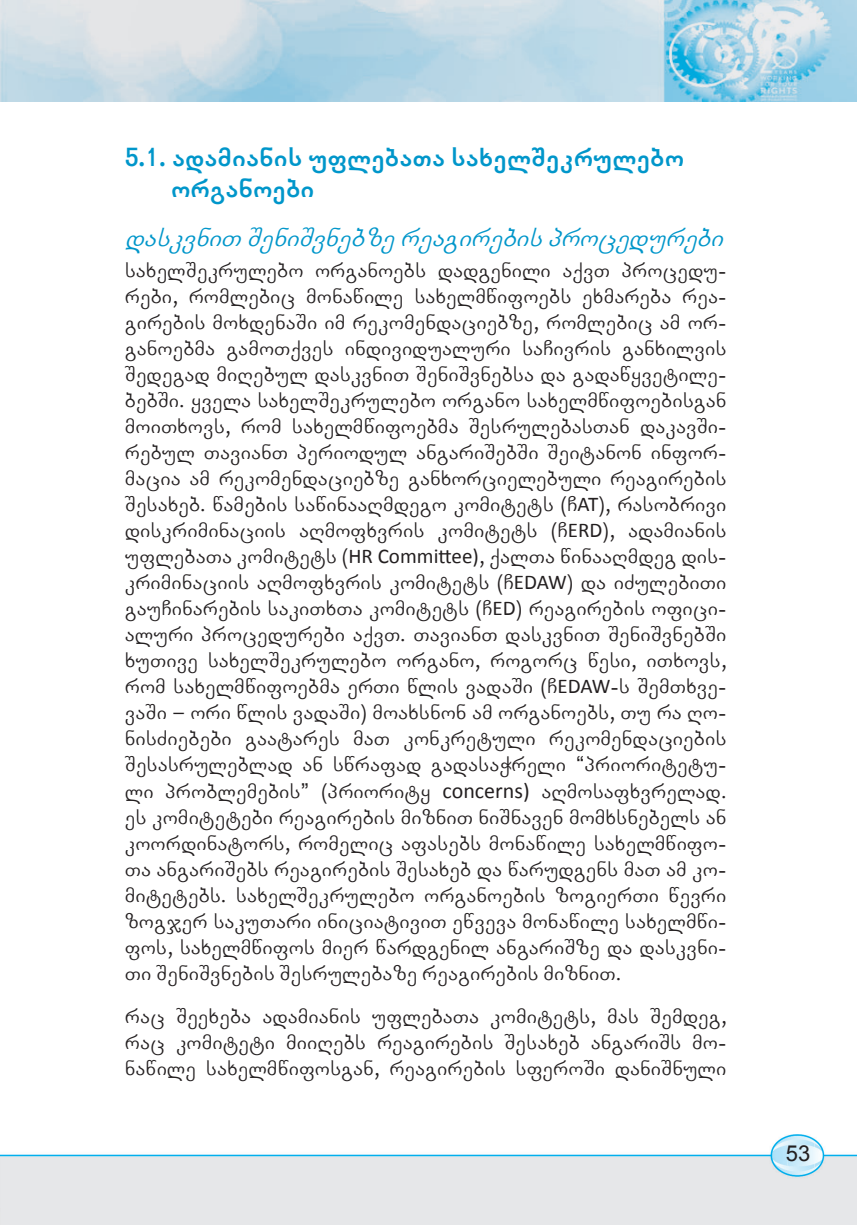
<style>
.page{position:relative;width:857px;height:1225px;background:#fff}
.page>*{position:absolute;margin:0;border:0;box-sizing:border-box;transform-origin:0 0}
.qvetavi{font:700 26px/31.2px "Kolhety";color:#0096ca}
.italiki{font:italic 26px "Kolhety Normal";color:#0096ca}
.t1{font:22px "Arial";color:#231f20}
.t2{font:21px/26px "Kolhety Normal";color:#231f20;text-align:justify}
.s1{font-family:"Calibri"}
.s2{font-family:"Calibri";font-size:22px}
</style>
<div class="page">
<img style="left:0;top:0;width:856px;height:101px">
<img style="left:0;top:1134px;width:856px;height:91px">
<p class="qvetavi" style="left:171px;top:144px;width:514px;text-indent:-46px">5.1. ADAMIANIS UFLEBATA SAXELSEKRULEBO<br>ORGANOEBI</p>
<p class="italiki" style="left:125px;top:224px;width:607px">DASKVNIT SENISVNEBZEREAGIREBISPROCEDUREBI</p>
<p class="t2" style="left:125px;top:259px;width:603px">SAXELSEKRULEBO ORGANOEBS DADGENILI AQVT PROCEDU-REBI, ROMLEBIC MONAWILE SAXELMWIFOEBS EXMAREBA REA-GIREBIS MOXDENASI IM REKOMENDACIEBZE, ROMLEBIC AM OR-GANOEBMA GAMOTQVES INDIVIDUALURI SACIVRIS GANXILVIS SEDEGAD MIREBUL DASKVNIT SENISVNEBSA DA GADAWYVETILE-BEBSI. YVELA SAXELSEKRULEBO ORGANO SAXELMWIFOEBISGAN MOITXOVS, ROM SAXELMWIFOEBMA SESRULEBASTAN DAKAVSI-REBUL TAVIANT PERIODUL ANGARISEBSI SEITANON INFOR-MACIA AM REKOMENDACIEBZE GANXORCIELEBULI REAGIREBIS SESAXEB. WAMEBIS SAWINAARMDEGO KOMITETS (C<span class="s1">AT</span>), RASOBRIVI DISKRIMINACIIS ARMOFXVRIS KOMITETS (C<span class="s1">ERD</span>), ADAMIANIS UFLEBATA KOMITETS (<span class="s1">HR Commitee)</span>, QALTA WINAARMDEG DIS-KRIMINACIIS ARMOFXVRIS KOMITETS (C<span class="s1">EDAW</span>) DA IZULEBITI GAUCINAREBIS SAKITXTA KOMITETS (C<span class="s1">ED</span>) REAGIREBIS OFICI-ALURI PROCEDUREBI AQVT. TAVIANT DASKVNIT SENISVNEBSI XUTIVE SAXELSEKRULEBO ORGANO, ROGORC WESI, ITXOVS, ROM SAXELMWIFOEBMA ERTI WLIS VADASI (C<span class="s1">EDAW</span>-S SEMTXVE-VASI – ORI WLIS VADASI) MOAXSNON AM ORGANOEBS, TU RA RO-NISZIEBEBI GAATARES MAT KONKRETULI REKOMENDACIEBIS SESASRULEBLAD AN SWRAFAD GADASAWRELI “PRIORITETU-LI PROBLEMEBIS” (PRIORITY <span class="s2">concerns)</span> ARMOSAFXVRELAD.<br>ES KOMITETEBI REAGIREBIS MIZNIT NISNAVEN MOMXSNEBELS AN KOORDINATORS, ROMELIC AFASEBS MONAWILE SAXELMWIFO-TA ANGARISEBS REAGIREBIS SESAXEB DA WARUDGENS MAT AM KO-MITETEBS. SAXELSEKRULEBO ORGANOEBIS ZOGIERTI WEVRI ZOGJER SAKUTARI INICIATIVIT EWVEVA MONAWILE SAXELMWI-FOS, SAXELMWIFOS MIER WARDGENIL ANGARISZE DA DASKVNI-TI SENISVNEBIS SESRULEBAZE REAGIREBIS MIZNIT.</p>
<p class="t2" style="left:125px;top:1004px;width:602px">RAC SEEXEBA ADAMIANIS UFLEBATA KOMITETS, MAS SEMDEG, RAC KOMITETI MIIREBS REAGIREBIS SESAXEB ANGARISS MO-NAWILE SAXELMWIFOSGAN, REAGIREBIS SFEROSI DANISNULI</p>
<p class="t1" style="left:785px;top:1139px;width:26px">53</p>
</div>
